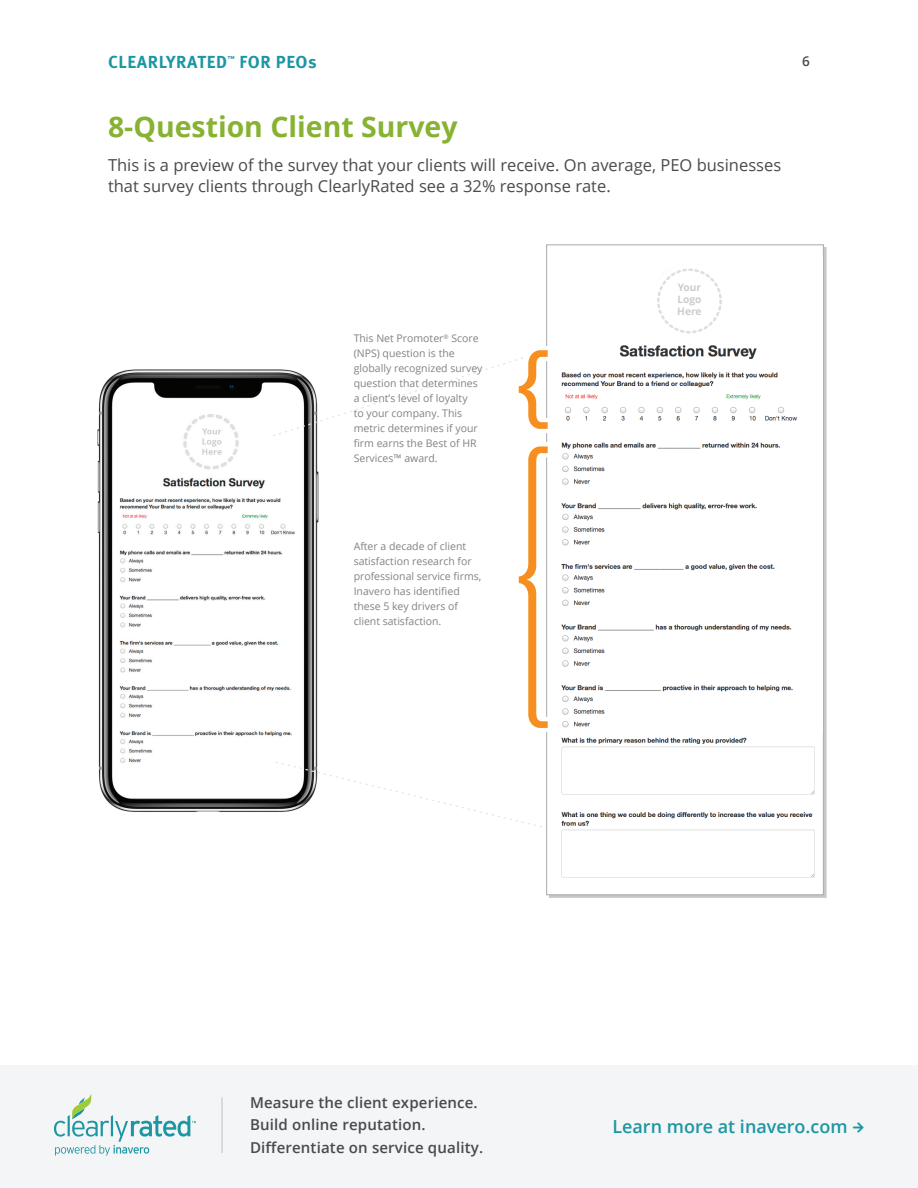
<style>
.page{position:relative;width:918px;height:1188px;background:#fff}
.page>*{position:absolute;margin:0;border:0;box-sizing:border-box;transform-origin:0 0}
.t1{font:700 28.5px "Open Sans";color:#88b232}
.t2{font:600 18px "Open Sans";color:#1c96a3}
.t3{font:700 17.4px "Meta OT";letter-spacing:.035em;color:#1c96a3}
.t4{font:16.5px/21px "Open Sans";color:#494a4a}
.t5{font:600 15px/22.6px "Open Sans";letter-spacing:.01em;color:#494a4a}
.t6{font:600 13.5px "Open Sans";color:#494a4a}
.t7{font:10.5px/15px "Open Sans";color:#808285}
.t8{font:700 10.2px/12.1px "Open Sans";color:#cccccb;text-align:justify}
.t9{font:700 7.05px "Meta OT";color:#1c96a3}
</style>
<div class="page">
<div style="left:0;top:1065px;width:918px;height:123px;background:#f4f5f6"></div>
<svg style="left:54px;top:1093px;width:142px;height:63px"></svg>
<hr style="left:221px;top:1097px;width:2px;height:56px;background:#d1d2d4">
<img style="left:97px;top:369px;width:452px;height:527px">
<svg style="left:271px;top:361px;width:275px;height:76px"></svg>
<svg style="left:274px;top:761px;width:272px;height:121px"></svg>
<div style="left:547px;top:245px;width:276px;height:650px;background:#fff"></div>
<img style="left:561px;top:345px;width:237px;height:383px">
<img style="left:561px;top:737px;width:254px;height:141px">
<div style="left:657px;top:269px;width:65px;height:64px;border:2px dashed #dededd;border-radius:50%"></div>
<svg style="left:514px;top:350px;width:34px;height:83px"></svg>
<svg style="left:514px;top:442px;width:34px;height:290px"></svg>
<h3 class="t3" style="left:108px;top:51px;width:121px">CLEARLYRATED</h3>
<p class="t6" style="left:802px;top:52px;width:9px">6</p>
<p class="t9" style="left:228px;top:54px;width:9px">™</p>
<h3 class="t3" style="left:240px;top:51px;width:79px">FOR PEOs</h3>
<h1 class="t1" style="left:108px;top:106px;width:351px">8-Question Client Survey</h1>
<h3 class="t4" style="left:108px;top:154px;width:675px">This is a preview of the survey that your clients will receive. On average, PEO businesses that survey clients through ClearlyRated see a 32% response rate.</h3>
<p class="t7" style="left:354px;top:331px;width:130px">This Net Promoter<sup>®</sup> Score (NPS) question is the globally recognized survey question that determines a client’s level of loyalty<br>to your company. This metric determines if your firm earns the Best of HR<br>Services™ award.</p>
<p class="t7" style="left:354px;top:538px;width:129px">After a decade of client satisfaction research for professional service firms,<br>Inavero has identified these 5 key drivers of client satisfaction.</p>
<p class="t8" style="left:677px;top:281px;width:26px">Your Logo Here</p>
<h3 class="t5" style="left:250px;top:1091px;width:235px">Measure the client experience.<br>Build online reputation.<br>Differentiate on service quality.</h3>
<h2 class="t2" style="left:612px;top:1114px;width:237px">Learn more at inavero.com</h2>
</div>
